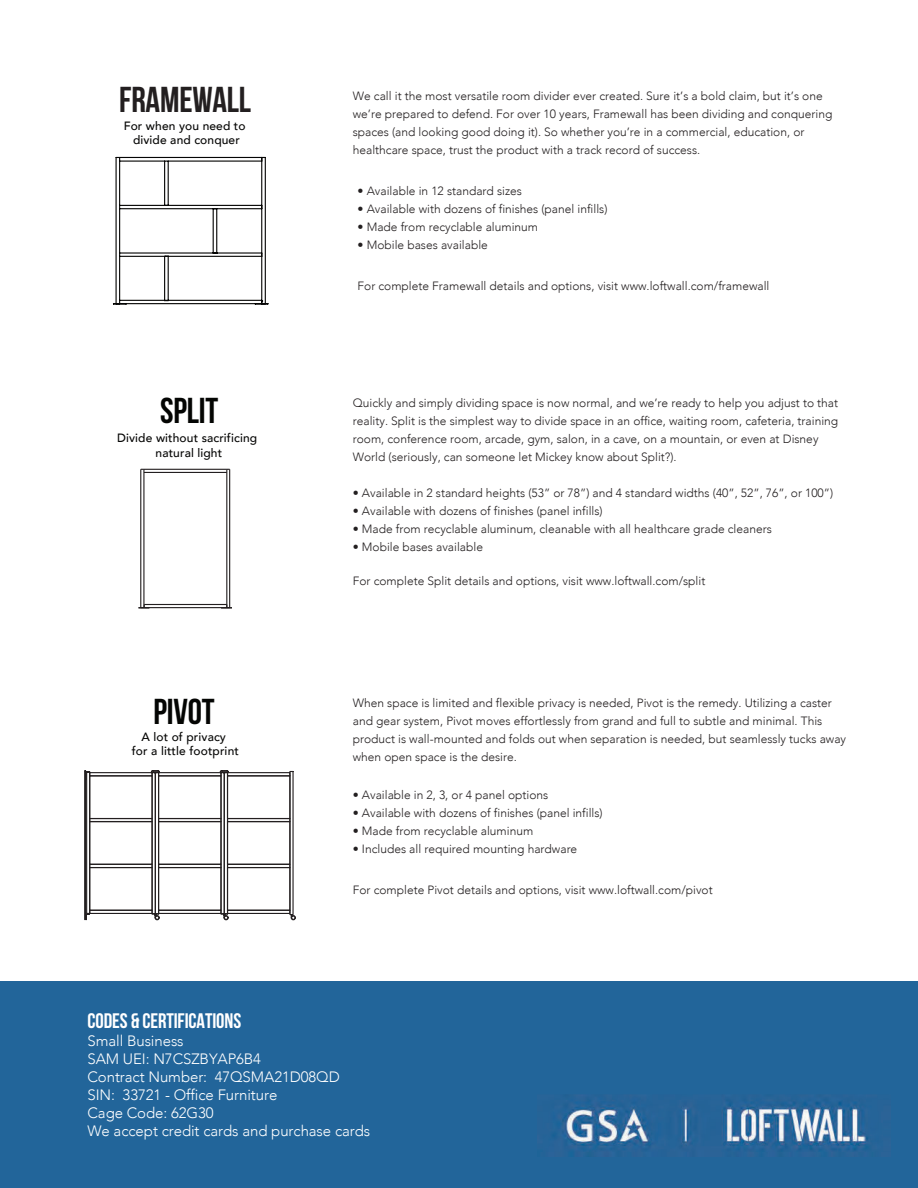
<style>
.page{position:relative;width:918px;height:1188px;background:#fff}
.page>*{position:absolute;margin:0;border:0;box-sizing:border-box;transform-origin:0 0}
.t1{font:700 36px "Bebas Neue";letter-spacing:-.005em;color:#040503}
.t2{font:700 36px "Bebas Neue";letter-spacing:-.005em;color:#231f20}
.t3{font:700 21px "Bebas Neue";letter-spacing:-.005em;color:#fff}
.t4{font:300 15px/18px "Avenir";letter-spacing:-.005em;color:#fff}
.t5{font:300 12px/18px "Avenir";color:#231f20}
.t6{font:500 12px/14.4px "Avenir";letter-spacing:.01em;color:#050504;text-align:center}
</style>
<div class="page">
<div style="left:0;top:981px;width:918px;height:207px;background:#22659a"></div>
<hr style="left:116px;top:157px;width:1px;height:147px;background:#050504">
<hr style="left:265px;top:157px;width:1px;height:147px;background:#050504">
<hr style="left:261px;top:157px;width:1px;height:147px;background:#050504">
<hr style="left:168px;top:256px;width:1px;height:45px;background:#050504">
<hr style="left:164px;top:256px;width:1px;height:45px;background:#050504">
<hr style="left:168px;top:161px;width:1px;height:44px;background:#050504">
<hr style="left:164px;top:161px;width:1px;height:44px;background:#050504">
<hr style="left:216px;top:209px;width:1px;height:44px;background:#050504">
<hr style="left:213px;top:209px;width:1px;height:44px;background:#050504">
<hr style="left:120px;top:256px;width:142px;height:1px;background:#050504">
<hr style="left:120px;top:252px;width:142px;height:2px;background:#050504">
<hr style="left:119px;top:157px;width:1px;height:143px;background:#050504">
<hr style="left:120px;top:208px;width:142px;height:1px;background:#050504">
<hr style="left:120px;top:205px;width:142px;height:1px;background:#050504">
<hr style="left:120px;top:161px;width:142px;height:1px;background:#050504">
<hr style="left:116px;top:157px;width:146px;height:1px;background:#050504">
<hr style="left:126px;top:303px;width:129px;height:1px;background:#050504">
<hr style="left:120px;top:300px;width:142px;height:1px;background:#050504">
<svg style="left:113px;top:300px;width:14px;height:5px"></svg>
<svg style="left:255px;top:300px;width:13px;height:5px"></svg>
<div style="left:84px;top:770px;width:2px;height:150px;border:1px solid #231f20"></div>
<svg style="left:85px;top:771px;width:6px;height:10px"></svg>
<div style="left:89px;top:772px;width:64px;height:4px;border:1px solid #231f20"></div>
<div style="left:89px;top:910px;width:64px;height:4px;border:1px solid #231f20"></div>
<div style="left:158px;top:772px;width:64px;height:4px;border:1px solid #231f20"></div>
<div style="left:158px;top:910px;width:64px;height:4px;border:1px solid #231f20"></div>
<div style="left:86px;top:772px;width:4px;height:142px;border:1px solid #231f20"></div>
<div style="left:89px;top:867px;width:64px;height:44px;border:1px solid #231f20"></div>
<div style="left:89px;top:821px;width:64px;height:44px;border:1px solid #231f20"></div>
<div style="left:89px;top:775px;width:64px;height:44px;border:1px solid #231f20"></div>
<div style="left:158px;top:867px;width:64px;height:44px;border:1px solid #231f20"></div>
<div style="left:158px;top:821px;width:64px;height:44px;border:1px solid #231f20"></div>
<div style="left:158px;top:775px;width:64px;height:44px;border:1px solid #231f20"></div>
<svg style="left:149px;top:770px;width:11px;height:150px"></svg>
<svg style="left:289px;top:770px;width:7px;height:150px"></svg>
<div style="left:227px;top:772px;width:63px;height:4px;border:1px solid #231f20"></div>
<div style="left:227px;top:910px;width:63px;height:4px;border:1px solid #231f20"></div>
<div style="left:227px;top:867px;width:64px;height:44px;border:1px solid #231f20"></div>
<div style="left:227px;top:821px;width:64px;height:44px;border:1px solid #231f20"></div>
<div style="left:227px;top:775px;width:64px;height:44px;border:1px solid #231f20"></div>
<svg style="left:218px;top:770px;width:11px;height:150px"></svg>
<hr style="left:144px;top:469px;width:83px;height:1px;background:#231f20">
<hr style="left:144px;top:472px;width:83px;height:1px;background:#231f20">
<hr style="left:144px;top:604px;width:83px;height:1px;background:#231f20">
<hr style="left:144px;top:607px;width:83px;height:1px;background:#231f20">
<hr style="left:226px;top:469px;width:1px;height:139px;background:#231f20">
<hr style="left:229px;top:469px;width:1px;height:139px;background:#231f20">
<hr style="left:143px;top:469px;width:1px;height:139px;background:#231f20">
<hr style="left:140px;top:469px;width:1px;height:139px;background:#231f20">
<svg style="left:139px;top:604px;width:11px;height:5px"></svg>
<svg style="left:221px;top:604px;width:11px;height:5px"></svg>
<img style="left:538px;top:1095px;width:332px;height:61px">
<h1 class="t2" style="left:119px;top:79px;width:134px">FRAMEWALL</h1>
<p class="t6" style="left:124px;top:120px;width:123px">For when you need to divide and conquer</p>
<h1 class="t1" style="left:160px;top:390px;width:60px">SPLIT</h1>
<p class="t6" style="left:117px;top:432px;width:142px">Divide without sacrificing natural light</p>
<h1 class="t1" style="left:153px;top:690px;width:63px">PIVOT</h1>
<p class="t6" style="left:132px;top:731px;width:109px">A lot of privacy<br>for a little footprint</p>
<p class="t5" style="left:353px;top:88px;width:481px">We call it the most versatile room divider ever created. Sure it’s a bold claim, but it’s one we’re prepared to defend. For over 10 years, Framewall has been dividing and conquering spaces (and looking good doing it). So whether you’re in a commercial, education, or healthcare space, trust the product with a track record of success.</p>
<p class="t5" style="left:358px;top:183px;width:166px">ï Available in 12 standard sizes</p>
<p class="t5" style="left:358px;top:200px;width:251px">• Available with dozens of finishes (panel infills)</p>
<p class="t5" style="left:358px;top:218px;width:182px">• Made from recyclable aluminum</p>
<p class="t5" style="left:358px;top:236px;width:132px">• Mobile bases available</p>
<p class="t5" style="left:358px;top:278px;width:413px">For complete Framewall details and options, visit www.loftwall.com/framewall</p>
<p class="t5" style="left:353px;top:395px;width:487px">Quickly and simply dividing space is now normal, and we’re ready to help you adjust to that reality. Split is the simplest way to divide space in an office, waiting room, cafeteria, training room, conference room, arcade, gym, salon, in a cave, on a mountain, or even at Disney World (seriously, can someone let Mickey know about Split?).</p>
<p class="t5" style="left:353px;top:485px;width:482px">ï Available in 2 standard heights (53” or 78”) and 4 standard widths (40”, 52”, 76”, or 100”)</p>
<p class="t5" style="left:353px;top:502px;width:251px">• Available with dozens of finishes (panel infills)</p>
<p class="t5" style="left:353px;top:520px;width:421px">• Made from recyclable aluminum, cleanable with all healthcare grade cleaners</p>
<p class="t5" style="left:353px;top:538px;width:132px">• Mobile bases available</p>
<p class="t5" style="left:353px;top:572px;width:354px">For complete Split details and options, visit www.loftwall.com/split</p>
<p class="t5" style="left:353px;top:695px;width:495px">When space is limited and flexible privacy is needed, Pivot is the remedy. Utilizing a caster and gear system, Pivot moves effortlessly from grand and full to subtle and minimal. This product is wall-mounted and folds out when separation is needed, but seamlessly tucks away when open space is the desire.</p>
<p class="t5" style="left:353px;top:787px;width:197px">ï Available in 2, 3, or 4 panel options</p>
<p class="t5" style="left:353px;top:804px;width:251px">• Available with dozens of finishes (panel infills)</p>
<p class="t5" style="left:353px;top:822px;width:182px">• Made from recyclable aluminum</p>
<p class="t5" style="left:353px;top:840px;width:226px">• Includes all required mounting hardware</p>
<p class="t5" style="left:353px;top:882px;width:361px">For complete Pivot details and options, visit www.loftwall.com/pivot</p>
<h2 class="t3" style="left:87px;top:1008px;width:155px">CODES &amp; CERTIFICATIONS</h2>
<p class="t4" style="left:87px;top:1033px;width:284px">Small Business<br>SAM UEI: N7CSZBYAP6B4<br>Contract Number: 47QSMA21D08QD<br>SIN: 33721 - Office Furniture<br>Cage Code: 62G30<br>We accept credit cards and purchase cards</p>
</div>
